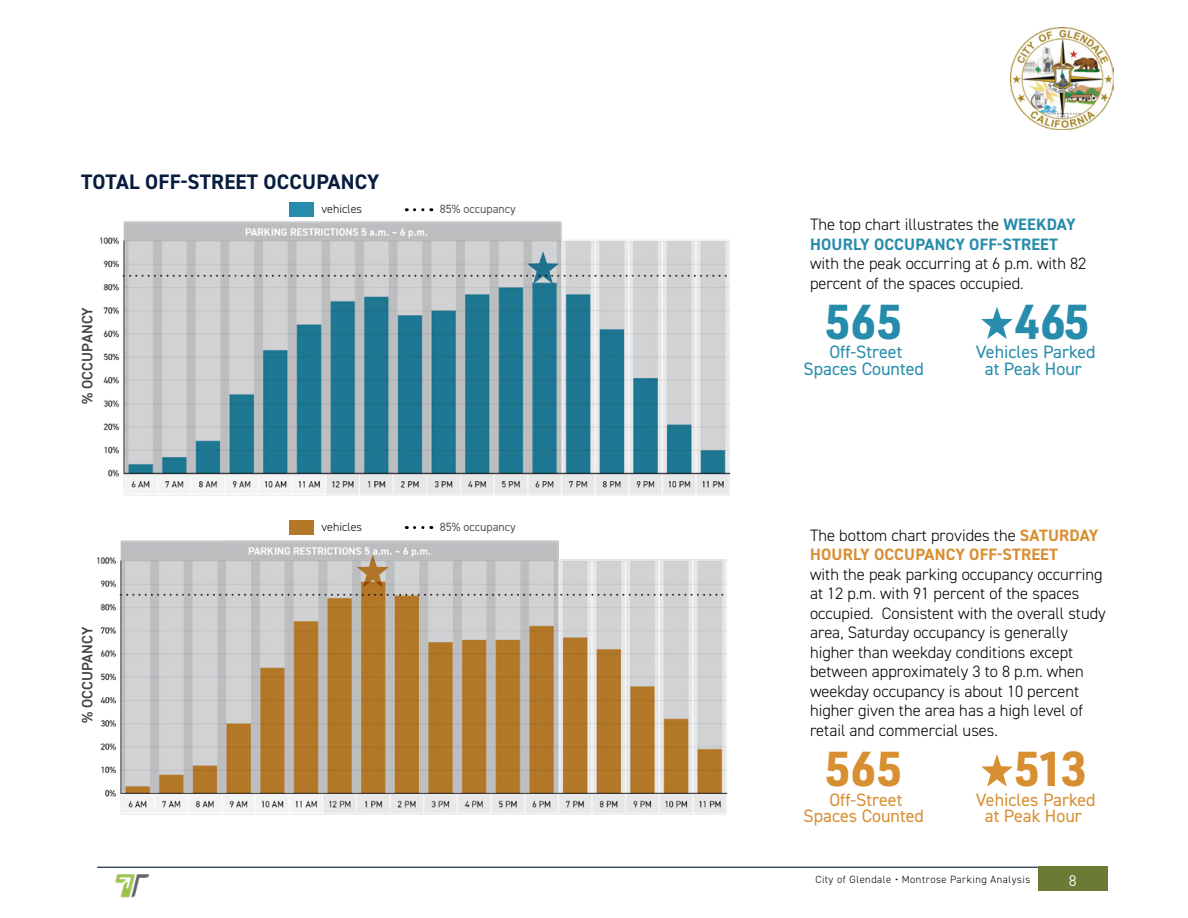
<style>
.page{position:relative;width:1188px;height:918px;background:#fff}
.page>*{position:absolute;margin:0;border:0;box-sizing:border-box;transform-origin:0 0}
.t1{font:700 48px "URWDIN";color:#278cac}
.t2{font:700 48px "URWDIN";letter-spacing:-.025em;color:#d78f32}
.t3{font:700 21px "DIN2014";letter-spacing:.01em;color:#081c3e}
.t4{font:18px "DIN2014";color:#278cac}
.t5{font:18px "DIN2014";color:#d78f32}
.t6{font:300 16.5px/19.5px "DIN2014";color:#000}
.t7{font:700 16.5px/19.5px "DIN2014";letter-spacing:.01em;color:#d78f32}
.t8{font:700 16.5px "DIN2014";letter-spacing:.01em;color:#278cac}
.t9{font:600 15px "DIN2014";letter-spacing:.01em;color:#414042}
.t10{font:15px "DIN";color:#fff}
.t11{font:12px "DIN2014";color:#58595b}
.t12{font:300 12px "DIN2014";color:#000}
.t13{font:300 10.5px "DIN2014";letter-spacing:.05em;color:#000}
.s1{font-weight:700;color:#278cac}
.s2{font-weight:300;color:#000}
</style>
<div class="page">
<hr style="left:97px;top:867px;width:1010px;height:1px;background:#081c3e">
<div style="left:1038px;top:867px;width:69px;height:24px;background:#6a7b35"></div>
<img style="left:115px;top:874px;width:35px;height:24px">
<img style="left:1011px;top:27px;width:102px;height:102px">
<div style="left:290px;top:520px;width:24px;height:15px;background:#b37828"></div>
<img style="left:97px;top:534px;width:631px;height:281px">
<svg style="left:414px;top:526px;width:18px;height:3px"></svg>
<div style="left:290px;top:202px;width:24px;height:15px;background:#278cac"></div>
<svg style="left:414px;top:208px;width:18px;height:3px"></svg>
<img style="left:100px;top:215px;width:631px;height:281px">
<svg style="left:527px;top:251px;width:32px;height:33px"></svg>
<svg style="left:357px;top:555px;width:32px;height:32px"></svg>
<svg style="left:981px;top:307px;width:32px;height:32px"></svg>
<svg style="left:981px;top:754px;width:32px;height:33px"></svg>
<p class="t3" style="left:81px;top:168px;width:300px">TOTAL OFF-STREET OCCUPANCY</p>
<p class="t9" style="left:78px;top:404px;width:98px;rotate:-90deg">% OCCUPANCY</p>
<p class="t9" style="left:78px;top:723px;width:98px;rotate:-90deg">% OCCUPANCY</p>
<p class="t12" style="left:322px;top:202px;width:42px">vehicles</p>
<p class="t11" style="left:440px;top:202px;width:77px">85% occupancy</p>
<p class="t12" style="left:322px;top:520px;width:42px">vehicles</p>
<p class="t11" style="left:440px;top:519px;width:77px">85% occupancy</p>
<p class="t6" style="left:810px;top:215px;width:267px">The top chart illustrates the <span class="s1">WEEKDAY</span></p>
<p class="t8" style="left:810px;top:233px;width:249px">HOURLY OCCUPANCY OFF-STREET</p>
<p class="t6" style="left:810px;top:254px;width:278px">with the peak occurring at 6 p.m. with 82</p>
<p class="t6" style="left:810px;top:273px;width:215px">percent of the spaces occupied.</p>
<p class="t1" style="left:825px;top:289px;width:79px">565</p>
<p class="t1" style="left:1014px;top:289px;width:77px">465</p>
<p class="t4" style="left:830px;top:341px;width:74px">Off-Street</p>
<p class="t4" style="left:976px;top:341px;width:121px">Vehicles Parked</p>
<p class="t4" style="left:804px;top:357px;width:122px">Spaces Counted</p>
<p class="t4" style="left:985px;top:357px;width:99px">at Peak Hour</p>
<p class="t7" style="left:810px;top:525px;width:290px"><span class="s2">The bottom chart provides the</span> SATURDAY<br>HOURLY OCCUPANCY OFF-STREET</p>
<p class="t6" style="left:810px;top:564px;width:297px">with the peak parking occupancy occurring at 12 p.m. with 91 percent of the spaces occupied. Consistent with the overall study area, Saturday occupancy is generally higher than weekday conditions except between approximately 3 to 8 p.m. when weekday occupancy is about 10 percent higher given the area has a high level of retail and commercial uses.</p>
<p class="t2" style="left:825px;top:736px;width:79px">565</p>
<p class="t2" style="left:1014px;top:736px;width:74px">513</p>
<p class="t5" style="left:830px;top:788px;width:74px">Off-Street</p>
<p class="t5" style="left:976px;top:788px;width:121px">Vehicles Parked</p>
<p class="t5" style="left:804px;top:805px;width:122px">Spaces Counted</p>
<p class="t5" style="left:985px;top:805px;width:99px">at Peak Hour</p>
<p class="t13" style="left:815px;top:873px;width:216px">City of Glendale • Montrose Parking Analysis</p>
<p class="t10" style="left:1069px;top:871px;width:9px">8</p>
</div>
